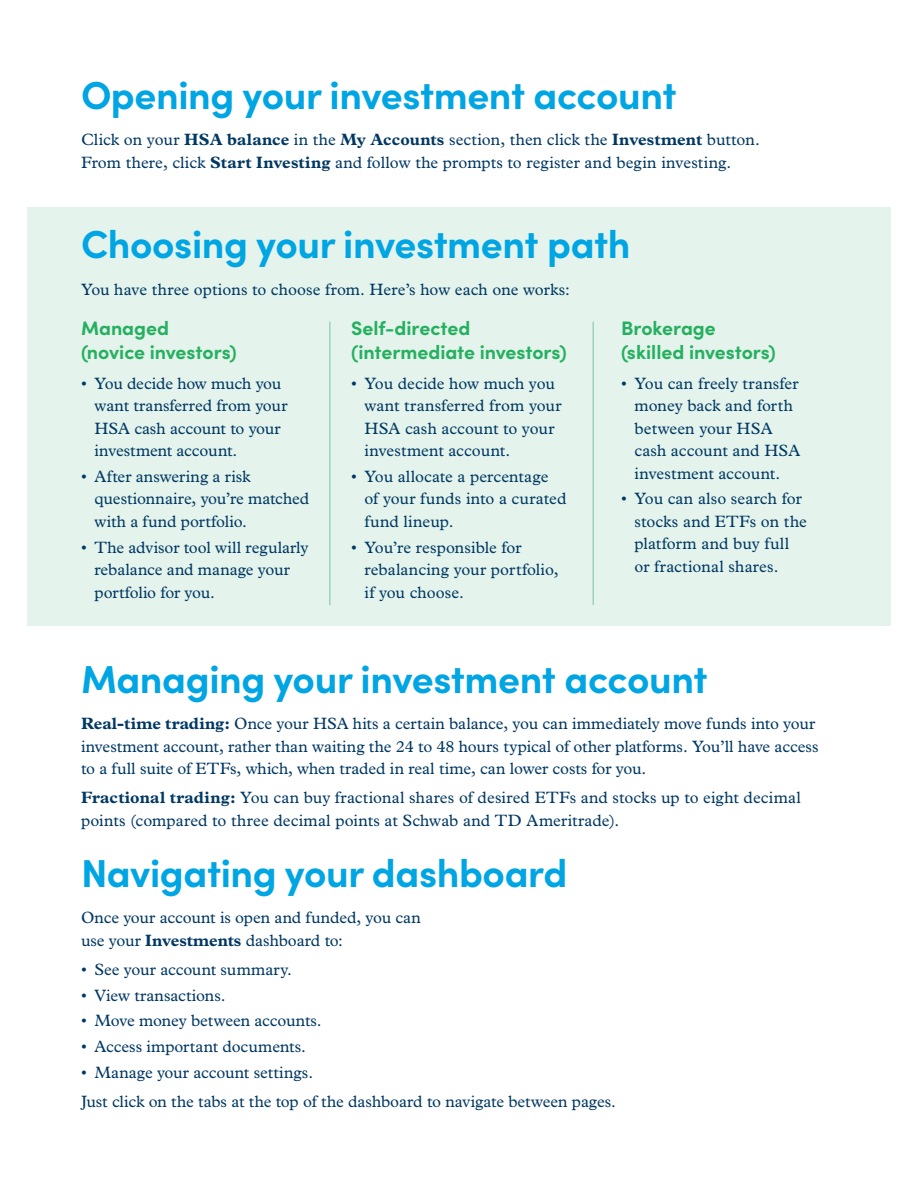
<style>
.page{position:relative;width:918px;height:1188px;background:#fff}
.page>*{position:absolute;margin:0;border:0;box-sizing:border-box;transform-origin:0 0}
.t1{font:700 39px "Sofia Pro";letter-spacing:-.01em;color:#00a5e3}
.t2{font:700 19.5px/24px "Sofia Pro";letter-spacing:-.005em;color:#25b060}
.t3{font:16.5px/22.5px "Plantin MT Pro";color:#003863}
.s1{font-weight:700}
</style>
<div class="page">
<div style="left:27px;top:207px;width:864px;height:419px;background:#e4f3eb"></div>
<hr style="left:329px;top:322px;width:2px;height:283px;background:#9cd4bb">
<hr style="left:592px;top:322px;width:2px;height:283px;background:#9cd4bb">
<p class="t1" style="left:81px;top:65px;width:597px">Opening your investment account</p>
<p class="t3" style="left:81px;top:128px;width:680px">Click on your <span class="s1">HSA balance</span> in the <span class="s1">My Accounts</span> section, then click the <span class="s1">Investment</span> button.<br>From there, click <span class="s1">Start Investing</span> and follow the prompts to register and begin investing.</p>
<p class="t1" style="left:81px;top:214px;width:551px">Choosing your investment path</p>
<p class="t3" style="left:81px;top:279px;width:490px">You have three options to choose from. Here’s how each one works:</p>
<p class="t2" style="left:81px;top:315px;width:157px">Managed (novice investors)</p>
<p class="t3" style="left:94px;top:372px;width:195px;text-indent:-14px">• You decide how much you want transferred from your<br>HSA cash account to your investment account.</p>
<p class="t3" style="left:94px;top:465px;width:216px;text-indent:-14px">• After answering a risk questionnaire, you’re matched with a fund portfolio.</p>
<p class="t3" style="left:94px;top:536px;width:215px;text-indent:-14px">• The advisor tool will regularly rebalance and manage your portfolio for you.</p>
<p class="t2" style="left:351px;top:315px;width:217px">Self-directed (intermediate investors)</p>
<p class="t3" style="left:364px;top:372px;width:199px;text-indent:-14px">• You decide how much you want transferred from your<br>HSA cash account to your investment account.</p>
<p class="t3" style="left:364px;top:465px;width:203px;text-indent:-14px">• You allocate a percentage of your funds into a curated fund lineup.</p>
<p class="t3" style="left:364px;top:536px;width:196px;text-indent:-14px">• You’re responsible for rebalancing your portfolio, if you choose.</p>
<p class="t2" style="left:621px;top:315px;width:156px">Brokerage (skilled investors)</p>
<p class="t3" style="left:634px;top:372px;width:167px;text-indent:-14px">• You can freely transfer money back and forth between your HSA cash account and HSA investment account.</p>
<p class="t3" style="left:634px;top:488px;width:174px;text-indent:-14px">• You can also search for stocks and ETFs on the platform and buy full or fractional shares.</p>
<p class="t1" style="left:81px;top:649px;width:628px">Managing your investment account</p>
<p class="t3" style="left:81px;top:712px;width:739px"><span class="s1">Real-time trading:</span> Once your HSA hits a certain balance, you can immediately move funds into your investment account, rather than waiting the 24 to 48 hours typical of other platforms. You’ll have access to a full suite of ETFs, which, when traded in real time, can lower costs for you.</p>
<p class="t3" style="left:81px;top:787px;width:721px"><span class="s1">Fractional trading:</span> You can buy fractional shares of desired ETFs and stocks up to eight decimal points (compared to three decimal points at Schwab and TD Ameritrade).</p>
<p class="t1" style="left:81px;top:843px;width:488px">Navigating your dashboard</p>
<p class="t3" style="left:81px;top:906px;width:341px">Once your account is open and funded, you can use your <span class="s1">Investments</span> dashboard to:</p>
<p class="t3" style="left:81px;top:958px;width:213px">• See your account summary.</p>
<p class="t3" style="left:81px;top:984px;width:146px">• View transactions.</p>
<p class="t3" style="left:81px;top:1010px;width:242px">• Move money between accounts.</p>
<p class="t3" style="left:81px;top:1035px;width:226px">• Access important documents.</p>
<p class="t3" style="left:81px;top:1061px;width:234px">• Manage your account settings.</p>
<p class="t3" style="left:81px;top:1090px;width:537px">Just click on the tabs at the top of the dashboard to navigate between pages.</p>
</div>
